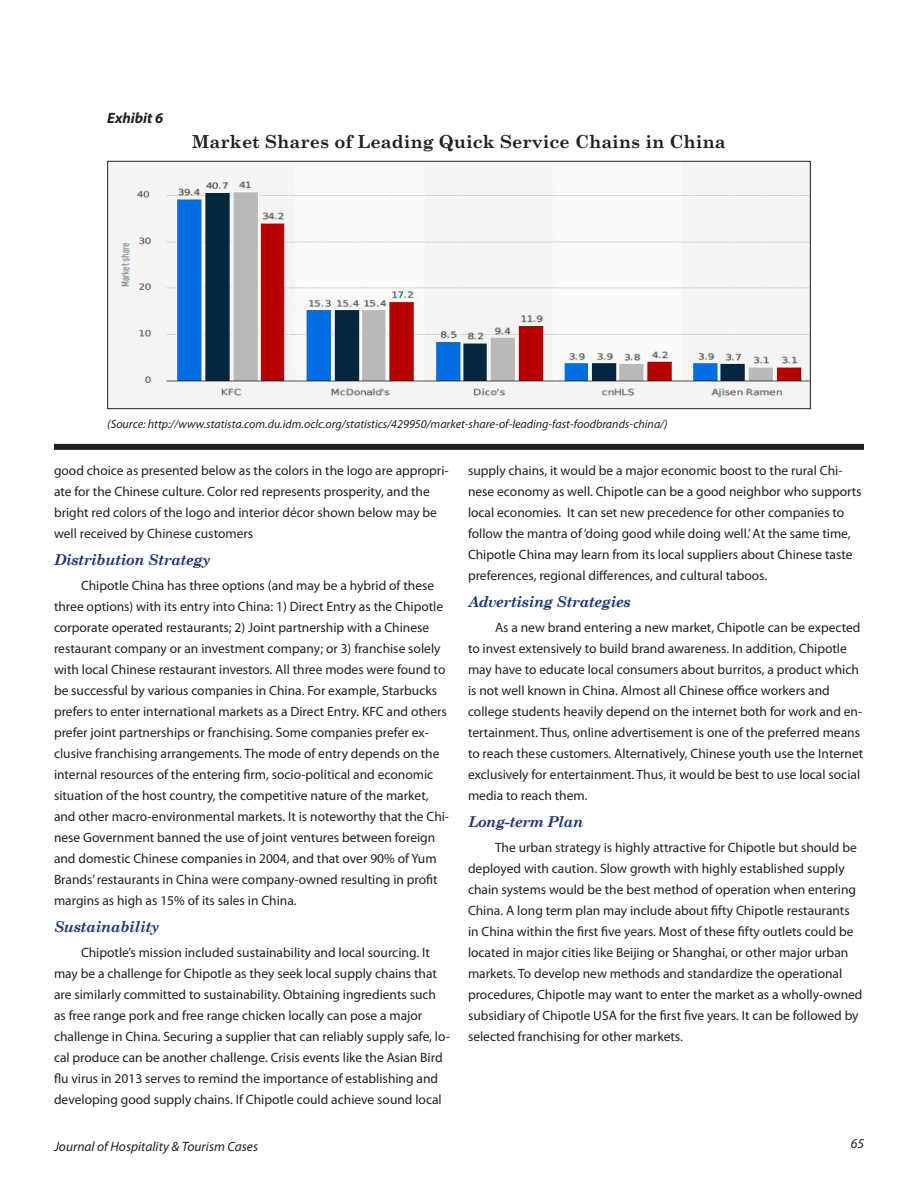
<style>
.page{position:relative;width:918px;height:1188px;background:#fff}
.page>*{position:absolute;margin:0;border:0;box-sizing:border-box;transform-origin:0 0}
.Table_chart_header{font:700 18px "Century Schoolbook";color:#231f20}
.Article_Sub-heading{font:italic 700 15px "Century Schoolbook";letter-spacing:-.03em;color:#1e3473}
.Table{font:italic 700 15px "Myriad Pro";color:#231f20}
.Article_Text{font:13.5px/21px "Myriad Pro";color:#231f20}
.t1{font:italic 13.5px "Myriad Pro";color:#231f20}
.Article_Text-2{font:italic 12px "Myriad Pro";color:#231f20}
</style>
<div class="page">
<img style="left:109px;top:163px;width:700px;height:243px">
<div style="left:107px;top:161px;width:704px;height:248px;border:1px solid #231f20"></div>
<div style="left:54px;top:444px;width:810px;height:6px;background:#231f20"></div>
<p class="Table" style="left:107px;top:108px;width:58px">Exhibit 6</p>
<p class="Table_chart_header" style="left:192px;top:127px;width:535px">Market Shares of Leading Quick Service Chains in China</p>
<p class="Article_Text-2" style="left:107px;top:417px;width:562px">(Source: http://www.statista.com.du.idm.oclc.org/statistics/429950/market-share-of-leading-fast-foodbrands-china/)</p>
<p class="Article_Text" style="left:54px;top:459px;width:396px">good choice as presented below as the colors in the logo are appropri&shy;ate for the Chinese culture. Color red represents prosperity, and the bright red colors of the logo and interior décor shown below may be well received by Chinese customers</p>
<p class="Article_Sub-heading" style="left:54px;top:548px;width:158px">Distribution Strategy</p>
<p class="Article_Text" style="left:54px;top:574px;width:397px;text-indent:27px">Chipotle China has three options (and may be a hybrid of these three options) with its entry into China: 1) Direct Entry as the Chipotle corporate operated restaurants; 2) Joint partnership with a Chinese restaurant company or an investment company; or 3) franchise solely with local Chinese restaurant investors. All three modes were found to be successful by various companies in China. For example, Starbucks prefers to enter international markets as a Direct Entry. KFC and others prefer joint partnerships or franchising. Some companies prefer ex&shy;clusive franchising arrangements. The mode of entry depends on the internal resources of the entering firm, socio-political and economic situation of the host country, the competitive nature of the market, and other macro-environmental markets. It is noteworthy that the Chi&shy;nese Government banned the use of joint ventures between foreign and domestic Chinese companies in 2004, and that over 90% of Yum Brands’ restaurants in China were company-owned resulting in profit margins as high as 15% of its sales in China.</p>
<p class="Article_Sub-heading" style="left:54px;top:916px;width:106px">Sustainability</p>
<p class="Article_Text" style="left:54px;top:942px;width:397px;text-indent:27px">Chipotle’s mission included sustainability and local sourcing. It may be a challenge for Chipotle as they seek local supply chains that are similarly committed to sustainability. Obtaining ingredients such as free range pork and free range chicken locally can pose a major challenge in China. Securing a supplier that can reliably supply safe, lo&shy;cal produce can be another challenge. Crisis events like the Asian Bird flu virus in 2013 serves to remind the importance of establishing and developing good supply chains. If Chipotle could achieve sound local</p>
<p class="Article_Text" style="left:468px;top:459px;width:395px">supply chains, it would be a major economic boost to the rural Chi&shy;nese economy as well. Chipotle can be a good neighbor who supports local economies. It can set new precedence for other companies to follow the mantra of ‘doing good while doing well.’ At the same time, Chipotle China may learn from its local suppliers about Chinese taste preferences, regional differences, and cultural taboos.</p>
<p class="Article_Sub-heading" style="left:468px;top:590px;width:164px">Advertising Strategies</p>
<p class="Article_Text" style="left:468px;top:616px;width:397px;text-indent:27px">As a new brand entering a new market, Chipotle can be expected to invest extensively to build brand awareness. In addition, Chipotle may have to educate local consumers about burritos, a product which is not well known in China. Almost all Chinese office workers and college students heavily depend on the internet both for work and en&shy;tertainment. Thus, online advertisement is one of the preferred means to reach these customers. Alternatively, Chinese youth use the Internet exclusively for entertainment. Thus, it would be best to use local social media to reach them.</p>
<p class="Article_Sub-heading" style="left:468px;top:811px;width:117px">Long-term Plan</p>
<p class="Article_Text" style="left:468px;top:837px;width:396px;text-indent:27px">The urban strategy is highly attractive for Chipotle but should be deployed with caution. Slow growth with highly established supply chain systems would be the best method of operation when entering China. A long term plan may include about fifty Chipotle restaurants in China within the first five years. Most of these fifty outlets could be located in major cities like Beijing or Shanghai, or other major urban markets. To develop new methods and standardize the operational procedures, Chipotle may want to enter the market as a wholly-owned subsidiary of Chipotle USA for the first five years. It can be followed by selected franchising for other markets.</p>
<p class="t1" style="left:54px;top:1138px;width:206px">Journal of Hospitality &amp; Tourism Cases</p>
<p class="t1" style="left:851px;top:1135px;width:15px">65</p>
</div>
